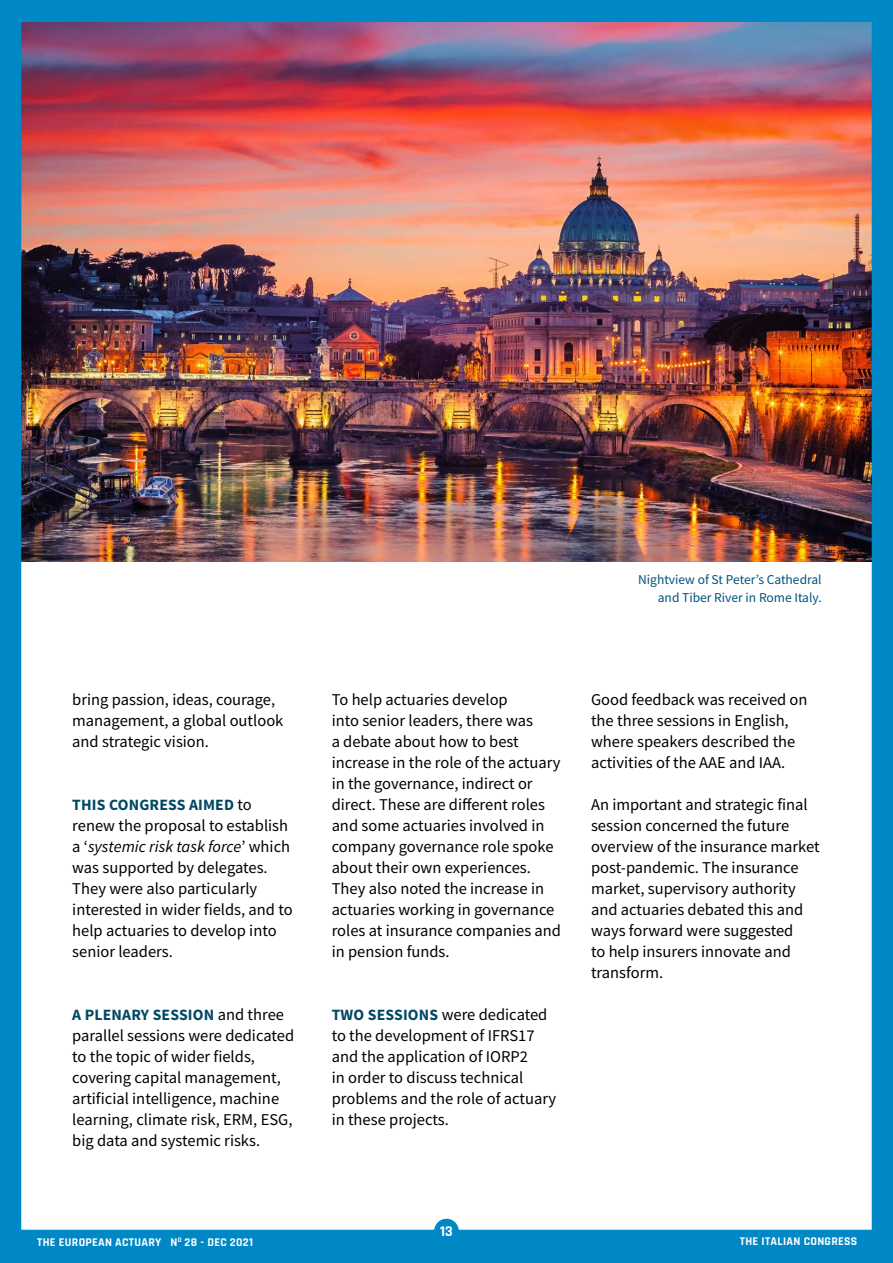
<style>
.page{position:relative;width:893px;height:1263px;background:#fff}
.page>*{position:absolute;margin:0;border:0;box-sizing:border-box;transform-origin:0 0}
.t1{font:16.5px/21px "Source Sans Pro";color:#000}
.t2{font:700 15.75px "Source Sans Pro";letter-spacing:.01em;color:#004862}
.t3{font:700 15px "Rajdhani";color:#fff}
.t4{font:13.5px/18px "Source Sans Pro";color:#00537e;text-align:right}
.t5{font:700 11.85px "Rajdhani";letter-spacing:.025em;color:#fff}
.s1{font-weight:400;font-size:16.5px;color:#000}
.s2{font-style:italic}
.s3{font-weight:700;font-size:15.75px;color:#004862}
</style>
<div class="page">
<img style="left:13px;top:0;width:880px;height:1263px">
<div style="left:434px;top:1219px;width:25px;height:24px;background:#0087c5;border-radius:50%"></div>
<div style="left:0;top:0;width:13px;height:1263px;background:#0087c5"></div>
<p class="t1" style="left:72px;top:689px;width:213px">bring passion, ideas, courage, management, a global outlook and strategic vision.</p>
<p class="t2" style="left:72px;top:795px;width:181px">THIS CONGRESS AIMED <span class="s1">to</span></p>
<p class="t1" style="left:72px;top:815px;width:222px">renew the proposal to establish a ‘<span class="s2">systemic risk task force</span>’ which was supported by delegates.<br>They were also particularly interested in wider fields, and to help actuaries to develop into senior leaders.</p>
<p class="t2" style="left:72px;top:1005px;width:213px">A PLENARY SESSION <span class="s1">and three</span></p>
<p class="t1" style="left:72px;top:1025px;width:223px">parallel sessions were dedicated to the topic of wider fields, covering capital management, artificial intelligence, machine learning, climate risk, ERM, ESG, big data and systemic risks.</p>
<p class="t5" style="left:37px;top:1235px;width:217px">THE EUROPEAN ACTUARY N<sup>O</sup> 28 - DEC 2021</p>
<p class="t4" style="left:638px;top:571px;width:185px">Nightview of St Peter’s Cathedral and Tiber River in Rome Italy.</p>
<p class="t1" style="left:332px;top:689px;width:231px">To help actuaries develop<br>into senior leaders, there was<br>a debate about how to best increase in the role of the actuary in the governance, indirect or direct. These are different roles and some actuaries involved in company governance role spoke about their own experiences.<br>They also noted the increase in actuaries working in governance roles at insurance companies and in pension funds.</p>
<p class="t1" style="left:332px;top:1004px;width:226px"><span class="s3">TWO SESSIONS</span> were dedicated to the development of IFRS17 and the application of IORP2<br>in order to discuss technical problems and the role of actuary in these projects.</p>
<p class="t1" style="left:591px;top:689px;width:218px">Good feedback was received on the three sessions in English, where speakers described the activities of the AAE and IAA.</p>
<p class="t1" style="left:591px;top:794px;width:230px">An important and strategic final session concerned the future overview of the insurance market post-pandemic. The insurance market, supervisory authority and actuaries debated this and ways forward were suggested<br>to help insurers innovate and transform.</p>
<p class="t3" style="left:440px;top:1222px;width:14px">13</p>
<p class="t5" style="left:740px;top:1234px;width:119px">THE ITALIAN CONGRESS</p>
</div>
